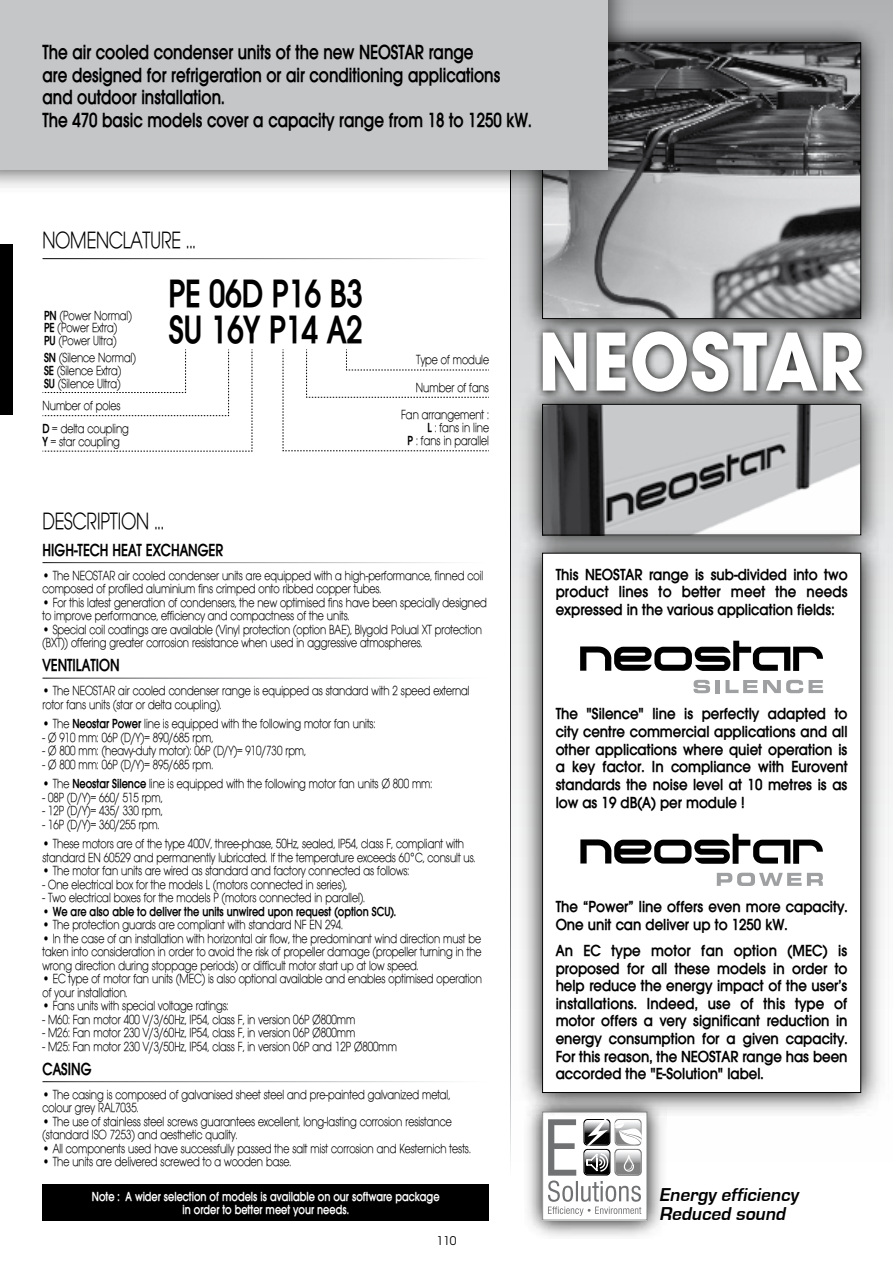
<style>
.page{position:relative;width:893px;height:1263px;background:#fff}
.page>*{position:absolute;margin:0;border:0;box-sizing:border-box;transform-origin:0 0}
.t1{font:700 87px "Avant Gard";letter-spacing:.02em;color:#fff;scale:.89 1}
.t2{font:500 40.5px/36px "Avant Gard";color:#000;scale:.8 1}
.t3{font:200 24px "Avant Gard";color:#000;scale:.8 1}
.t4{font:500 21px/22.5px "Avant Gard";color:#000;scale:.8 1}
.t5{font:italic 700 19.2px/19.2px "Eurostile";color:#000}
.t6{font:500 18px "Avant Gard";color:#000;scale:.8 1}
.t7{font:500 16.5px/17.7px "Avant Gard";color:#000;text-align:justify;scale:.9 1}
.t8{font:200 13.5px/13.5px "Avant Gard";color:#000;scale:.8 1}
.t9{font:500 13.5px/13.5px "Avant Gard";color:#fff;text-align:center;scale:.8 1}
.t10{font:500 13.5px "Avant Gard";color:#000;scale:.8 1}
.t11{font:12px "Avant Garde";color:#000}
.s1{font-weight:500}
</style>
<div class="page">
<svg style="left:511px;top:0;width:381px;height:796px;background:#cccdcf"></svg>
<svg style="left:510px;top:194px;width:1px;height:973px"></svg>
<svg style="left:892px;top:0;width:1px;height:796px"></svg>
<svg style="left:519px;top:20px;width:365px;height:322px;background:#919293"></svg>
<img style="left:544px;top:45px;width:315px;height:272px">
<div style="left:542px;top:43px;width:319px;height:276px;border:1px solid #000"></div>
<svg style="left:519px;top:381px;width:365px;height:149px;background:#b3b3b4"></svg>
<img style="left:544px;top:406px;width:315px;height:124px">
<div style="left:542px;top:404px;width:319px;height:131px;border:1px solid #000"></div>
<svg style="left:532px;top:321px;width:340px;height:81px;background:#6f6f70"></svg>
<div style="left:869px;top:58px;width:24px;height:299px;background:#000;opacity:.8"></div>
<svg style="left:527px;top:1115px;width:140px;height:122px"></svg>
<div style="left:543px;top:1112px;width:104px;height:108px;background:#fff"></div>
<div style="left:542px;top:1111px;width:105px;height:109px;border:1px solid #878889"></div>
<svg style="left:548px;top:1119px;width:94px;height:97px"></svg>
<div style="left:43px;top:1183px;width:446px;height:37px;background:#000"></div>
<div style="left:0;top:0;width:632px;height:194px;background:#000;opacity:.75"></div>
<div style="left:0;top:0;width:608px;height:170px;background:#c5c6c8"></div>
<svg style="left:519px;top:530px;width:370px;height:585px"></svg>
<div style="left:543px;top:553px;width:318px;height:539px;background:#fff"></div>
<svg style="left:694px;top:680px;width:16px;height:13px"></svg>
<hr style="left:716px;top:680px;width:4px;height:13px;background:#9ea0a1">
<svg style="left:725px;top:680px;width:98px;height:13px"></svg>
<svg style="left:580px;top:641px;width:243px;height:30px"></svg>
<svg style="left:580px;top:834px;width:243px;height:30px"></svg>
<svg style="left:717px;top:873px;width:106px;height:13px"></svg>
<svg style="left:283px;top:349px;width:206px;height:102px"></svg>
<svg style="left:42px;top:349px;width:211px;height:103px"></svg>
<div style="left:0;top:244px;width:13px;height:170px;background:#000"></div>
<h3 class="t4" style="left:43px;top:41px;width:613px">The air cooled condenser units of the new NEOSTAR range<br>are designed for refrigeration or air conditioning applications and outdoor installation.<br>The 470 basic models cover a capacity range from 18 to 1250 kW.</h3>
<h3 class="t3" style="left:43px;top:227px;width:193px">NOMENCLATURE ...</h3>
<h2 class="t2" style="left:168px;top:276px;width:245px">PE 06D P16 B3<br>SU 16Y P14 A2</h2>
<p class="t8" style="left:44px;top:309px;width:111px;line-height:12.8px"><span class="s1">PN</span> (Power Normal)<br><span class="s1">PE</span> (Power Extra)<br><span class="s1">PU</span> (Power Ultra)</p>
<p class="t8" style="left:44px;top:352px;width:116px;line-height:12.8px"><span class="s1">SN</span> (Silence Normal)<br><span class="s1">SE</span> (Silence Extra)<br><span class="s1">SU</span> (Silence Ultra)</p>
<p class="t8" style="left:416px;top:353px;width:92px">Type of module</p>
<p class="t8" style="left:43px;top:422px;width:110px;line-height:12.8px"><span class="s1">D</span> = delta coupling<br><span class="s1">Y</span> = star coupling</p>
<p class="t8" style="left:401px;top:374px;width:111px;line-height:27.6px;text-align:right">Number of fans<br>Fan arrangement :</p>
<p class="t8" style="left:408px;top:421px;width:103px;line-height:12.8px;text-align:right"><span class="s1">L</span> : fans in line<br><span class="s1">P</span> : fans in parallel</p>
<p class="t8" style="left:43px;top:399px;width:99px">Number of poles</p>
<h3 class="t3" style="left:43px;top:507px;width:153px">DESCRIPTION ...</h3>
<h3 class="t6" style="left:43px;top:539px;width:227px">HIGH-TECH HEAT EXCHANGER</h3>
<p class="t8" style="left:43px;top:569px;width:552px">• The NEOSTAR air cooled condenser units are equipped with a high-performance, finned coil composed of profiled aluminium fins crimped onto ribbed copper tubes.</p>
<p class="t8" style="left:43px;top:596px;width:557px">• For this latest generation of condensers, the new optimised fins have been specially designed to improve performance, efficiency and compactness of the units.</p>
<p class="t8" style="left:43px;top:623px;width:551px">• Special coil coatings are available (Vinyl protection (option BAE), Blygold Polual XT protection (BXT)) offering greater corrosion resistance when used in aggressive atmospheres.</p>
<h3 class="t6" style="left:43px;top:655px;width:98px">VENTILATION</h3>
<p class="t8" style="left:43px;top:684px;width:536px">• The NEOSTAR air cooled condenser range is equipped as standard with 2 speed external rotor fans units (star or delta coupling).</p>
<p class="t8" style="left:43px;top:717px;width:418px">• The <span class="s1">Neostar Power</span> line is equipped with the following motor fan units:</p>
<p class="t8" style="left:43px;top:731px;width:215px">- Ø 910 mm: 06P (D/Y)= 890/685 rpm,</p>
<p class="t8" style="left:43px;top:744px;width:331px">- Ø 800 mm: (heavy-duty motor): 06P (D/Y)= 910/730 rpm,</p>
<p class="t8" style="left:43px;top:758px;width:215px">- Ø 800 mm: 06P (D/Y)= 895/685 rpm.</p>
<p class="t8" style="left:43px;top:777px;width:489px">• The <span class="s1">Neostar Silence</span> line is equipped with the following motor fan units Ø 800 mm:</p>
<p class="t8" style="left:43px;top:791px;width:152px">- 08P (D/Y)= 660/ 515 rpm,</p>
<p class="t8" style="left:43px;top:804px;width:152px">- 12P (D/Y)= 435/ 330 rpm,</p>
<p class="t8" style="left:43px;top:818px;width:148px">- 16P (D/Y)= 360/255 rpm.</p>
<p class="t8" style="left:43px;top:837px;width:543px">• These motors are of the type 400V, three-phase, 50Hz, sealed, IP54, class F, compliant with standard EN 60529 and permanently lubricated. If the temperature exceeds 60°C, consult us.</p>
<p class="t8" style="left:43px;top:864px;width:460px">• The motor fan units are wired as standard and factory connected as follows:</p>
<p class="t8" style="left:43px;top:878px;width:382px">- One electrical box for the models L (motors connected in series),</p>
<p class="t8" style="left:43px;top:891px;width:405px">- Two electrical boxes for the models P (motors connected in parallel).</p>
<p class="t10" style="left:43px;top:903px;width:444px">• We are also able to deliver the units unwired upon request (option SCU).</p>
<p class="t8" style="left:43px;top:918px;width:377px">• The protection guards are compliant with standard NF EN 294.</p>
<p class="t8" style="left:43px;top:932px;width:550px;text-align:justify">• In the case of an installation with horizontal air flow, the predominant wind direction must be taken into consideration in order to avoid the risk of propeller damage (propeller turning in the wrong direction during stoppage periods) or difficult motor start up at low speed.</p>
<p class="t8" style="left:43px;top:972px;width:551px">• EC type of motor fan units (MEC) is also optional available and enables optimised operation of your installation.</p>
<p class="t8" style="left:43px;top:999px;width:234px">• Fans units with special voltage ratings:</p>
<p class="t8" style="left:43px;top:1013px;width:392px">- M60: Fan motor 400 V/3/60Hz, IP54, class F, in version 06P Ø800mm</p>
<p class="t8" style="left:43px;top:1026px;width:392px">- M26: Fan motor 230 V/3/60Hz, IP54, class F, in version 06P Ø800mm</p>
<p class="t8" style="left:43px;top:1040px;width:445px">- M25: Fan motor 230 V/3/50Hz, IP54, class F, in version 06P and 12P Ø800mm</p>
<h3 class="t6" style="left:43px;top:1058px;width:63px">CASING</h3>
<p class="t8" style="left:43px;top:1088px;width:511px">• The casing is composed of galvanised sheet steel and pre-painted galvanized metal, colour grey RAL7035.</p>
<p class="t8" style="left:43px;top:1115px;width:513px">• The use of stainless steel screws guarantees excellent, long-lasting corrosion resistance (standard ISO 7253) and aesthetic quality.</p>
<p class="t8" style="left:43px;top:1142px;width:537px">• All components used have successfully passed the salt mist corrosion and Kesternich tests.</p>
<p class="t8" style="left:43px;top:1155px;width:313px">• The units are delivered screwed to a wooden base.</p>
<p class="t9" style="left:92px;top:1189px;width:436px">Note : A wider selection of models is available on our software package in order to better meet your needs.</p>
<p class="t11" style="left:436px;top:1232px;width:21px">110</p>
<h1 class="t1" style="left:538px;top:309px;width:368px">NEOSTAR</h1>
<p class="t7" style="left:556px;top:565px;width:326px">This NEOSTAR range is sub-divided into two product lines to better meet the needs expressed in the various application fields:</p>
<p class="t7" style="left:556px;top:705px;width:326px">The "Silence" line is perfectly adapted to city centre commercial applications and all other applications where quiet operation is a key factor. In compliance with Eurovent standards the noise level at 10 metres is as low as 19 dB(A) per module !</p>
<p class="t7" style="left:556px;top:898px;width:326px">The “Power” line offers even more capacity.<br>One unit can deliver up to 1250 kW.</p>
<p class="t7" style="left:556px;top:941px;width:326px">An EC type motor fan option (MEC) is proposed for all these models in order to help reduce the energy impact of the user’s installations. Indeed, use of this type of motor offers a very significant reduction in energy consumption for a given capacity.<br>For this reason, the NEOSTAR range has been accorded the "E-Solution" label.</p>
<h3 class="t5" style="left:659px;top:1186px;width:141px">Energy efficiency<br>Reduced sound</h3>
</div>
